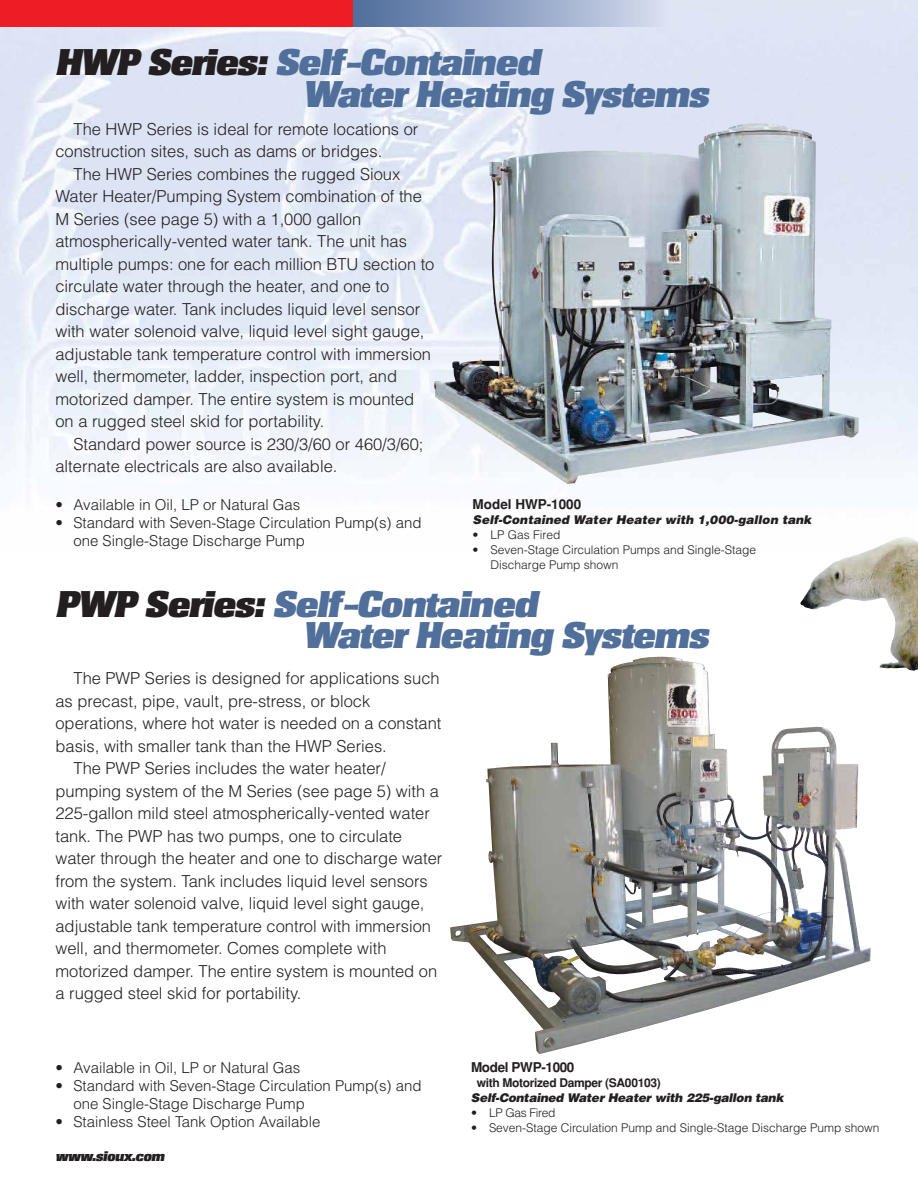
<style>
.page{position:relative;width:918px;height:1188px;background:#fff}
.page>*{position:absolute;margin:0;border:0;box-sizing:border-box;transform-origin:0 0}
.t1{font:36px/31.5px "Rillo Ital";letter-spacing:-.025em;color:#506f9b}
.t2{font:300 16.5px/22.5px "Helvetica";color:#231f20}
.t3{font:300 15px/18px "Helvetica";color:#231f20}
.t4{font:700 13.5px "Helvetica";letter-spacing:-.015em;color:#231f20}
.t5{font:13.5px "Rillo Ital";letter-spacing:-.025em;color:#231f20}
.t6{font:300 12px/15px "Helvetica";color:#231f20}
.t7{font:italic 900 12px "Helvetica";letter-spacing:.005em;color:#231f20}
.t8{font:italic 900 12px "Helvetica";letter-spacing:-.02em;color:#231f20}
.t9{font:700 12px "Helvetica";letter-spacing:-.025em;color:#231f20}
.s1{color:#231f20}
</style>
<div class="page">
<img style="left:450px;top:657px;width:421px;height:397px">
<img style="left:0;top:0;width:918px;height:483px">
<div style="left:352px;top:0;width:316px;height:27px;background:linear-gradient(to right,#4b6a99,#d5dbee)"></div>
<div style="left:0;top:0;width:352px;height:27px;background:#ed1d24"></div>
<img style="left:433px;top:123px;width:426px;height:361px">
<img style="left:800px;top:537px;width:118px;height:134px">
<h1 class="t1" style="left:303px;top:48px;width:408px;text-indent:-247px"><span class="s1">HWP Series:</span> Self-Contained<br>Water Heating Systems</h1>
<p class="t2" style="left:56px;top:117px;width:364px;text-indent:18px">The HWP Series is ideal for remote locations or construction sites, such as dams or bridges.</p>
<p class="t2" style="left:55px;top:162px;width:381px;text-indent:18px">The HWP Series combines the rugged Sioux Water Heater/Pumping System combination of the M Series (see page 5) with a 1,000 gallon atmospherically-vented water tank. The unit has multiple pumps: one for each million BTU section to circulate water through the heater, and one to discharge water. Tank includes liquid level sensor with water solenoid valve, liquid level sight gauge, adjustable tank temperature control with immersion well, thermometer, ladder, inspection port, and motorized damper. The entire system is mounted on a rugged steel skid for portability.</p>
<p class="t2" style="left:55px;top:432px;width:370px;text-indent:18px">Standard power source is 230/3/60 or 460/3/60; alternate electricals are also available.</p>
<p class="t3" style="left:56px;top:495px;width:246px">• Available in Oil, LP or Natural Gas</p>
<p class="t3" style="left:74px;top:513px;width:350px;text-indent:-18px">• Standard with Seven-Stage Circulation Pump(s) and one Single-Stage Discharge Pump</p>
<p class="t4" style="left:473px;top:496px;width:110px">Model HWP-1000</p>
<p class="t7" style="left:473px;top:512px;width:340px">Self-Contained Water Heater with 1,000-gallon tank</p>
<p class="t6" style="left:473px;top:527px;width:89px">• LP Gas Fired</p>
<p class="t6" style="left:491px;top:542px;width:267px;text-indent:-18px">• Seven-Stage Circulation Pumps and Single-Stage<br>Discharge Pump shown</p>
<h1 class="t1" style="left:303px;top:590px;width:408px;text-indent:-247px"><span class="s1">PWP Series:</span> Self-Contained<br>Water Heating Systems</h1>
<p class="t2" style="left:74px;top:666px;width:368px">The PWP Series is designed for applications such</p>
<p class="t2" style="left:56px;top:689px;width:316px">as precast, pipe, vault, pre-stress, or block</p>
<p class="t2" style="left:55px;top:711px;width:388px">operations, where hot water is needed on a constant</p>
<p class="t2" style="left:55px;top:734px;width:333px">basis, with smaller tank than the HWP Series.</p>
<p class="t2" style="left:74px;top:756px;width:314px">The PWP Series includes the water heater/</p>
<p class="t2" style="left:55px;top:779px;width:385px">pumping system of the M Series (see page 5) with a</p>
<p class="t2" style="left:55px;top:801px;width:376px">225-gallon mild steel atmospherically-vented water</p>
<p class="t2" style="left:56px;top:824px;width:348px">tank. The PWP has two pumps, one to circulate</p>
<p class="t2" style="left:56px;top:846px;width:388px">water through the heater and one to discharge water</p>
<p class="t2" style="left:56px;top:869px;width:374px">from the system. Tank includes liquid level sensors</p>
<p class="t2" style="left:56px;top:891px;width:370px">with water solenoid valve, liquid level sight gauge,</p>
<p class="t2" style="left:56px;top:914px;width:377px">adjustable tank temperature control with immersion</p>
<p class="t2" style="left:56px;top:936px;width:333px">well, and thermometer. Comes complete with</p>
<p class="t2" style="left:56px;top:959px;width:383px">motorized damper. The entire system is mounted on</p>
<p class="t2" style="left:56px;top:981px;width:247px">a rugged steel skid for portability.</p>
<p class="t3" style="left:56px;top:1058px;width:246px">• Available in Oil, LP or Natural Gas</p>
<p class="t3" style="left:74px;top:1076px;width:350px;text-indent:-18px">• Standard with Seven-Stage Circulation Pump(s) and one Single-Stage Discharge Pump</p>
<p class="t3" style="left:56px;top:1112px;width:266px">• Stainless Steel Tank Option Available</p>
<p class="t5" style="left:56px;top:1150px;width:110px">www.sioux.com</p>
<p class="t4" style="left:471px;top:1059px;width:105px">Model PWP-1000</p>
<p class="t9" style="left:477px;top:1076px;width:186px">with Motorized Damper (SA00103)</p>
<p class="t8" style="left:471px;top:1090px;width:314px">Self-Contained Water Heater with 225-gallon tank</p>
<p class="t6" style="left:471px;top:1105px;width:86px">• LP Gas Fired</p>
<p class="t6" style="left:471px;top:1120px;width:410px">• Seven-Stage Circulation Pump and Single-Stage Discharge Pump shown</p>
</div>
